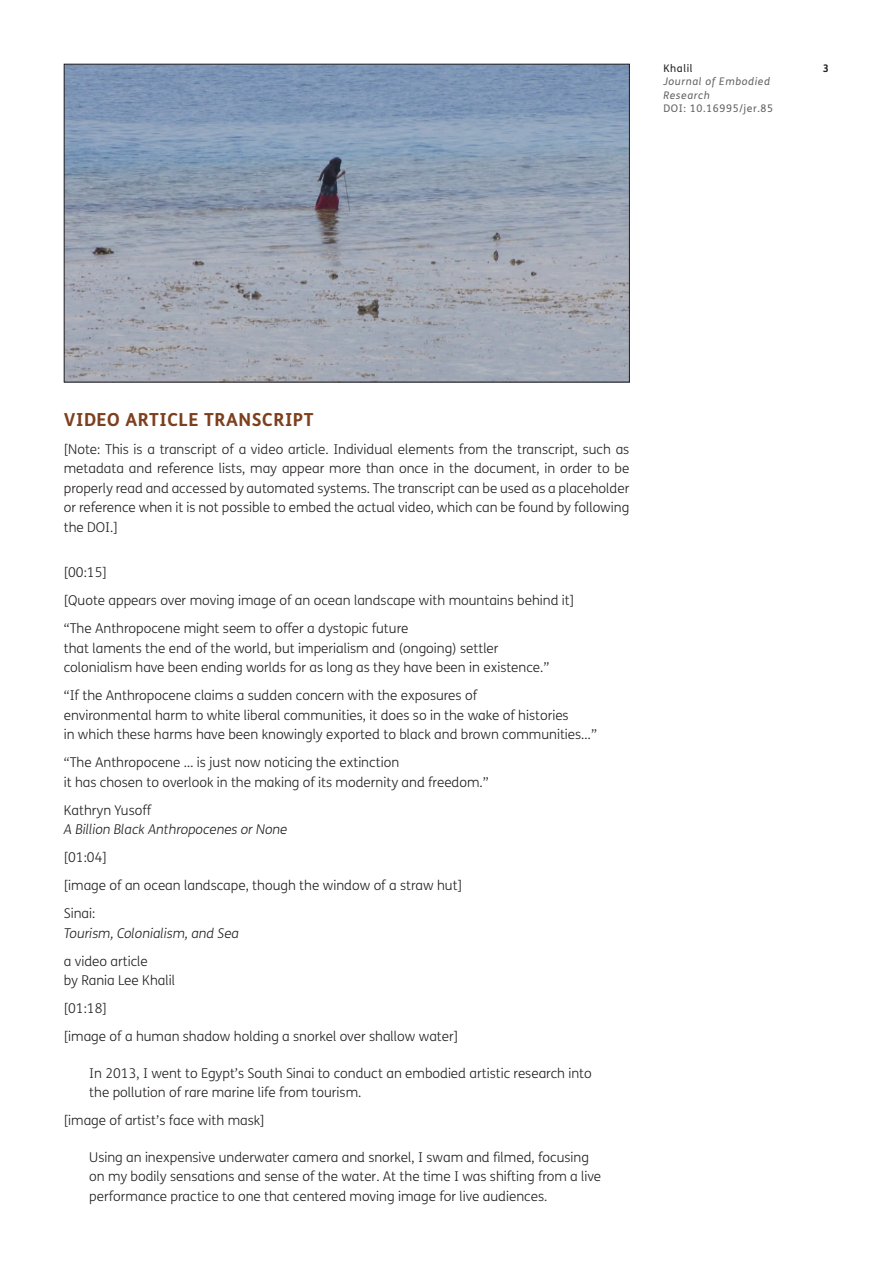
<style>
.page{position:relative;width:893px;height:1263px;background:#fff}
.page>*{position:absolute;margin:0;border:0;box-sizing:border-box;transform-origin:0 0}
.t1{font:700 18px "FS Me";letter-spacing:.03em;color:#7d3f1e}
.Body_Copy{font:300 13.5px/19.5px "FS Me";color:#231f20;text-align:justify}
.Body_Copy_copy{font:300 13.5px "FS Me";color:#231f20}
.Quoted_Text{font:300 13.5px/19.5px "FS Me";color:#231f20}
.Body_Copy-2{font:italic 300 13.5px "FS Me";color:#231f20}
.t2{font:italic 10.5px/13.5px "FS Me";letter-spacing:.06em;color:#636366}
.t3{font:10.5px "FS Me";letter-spacing:.06em;color:#636366}
.t4{font:10.5px "FS Me";letter-spacing:.06em;color:#231f20}
.t5{font:700 10.5px "FS Me";color:#231f20}
</style>
<div class="page">
<img style="left:66px;top:66px;width:562px;height:314px">
<p class="t4" style="left:663px;top:62px;width:31px">Khalil</p>
<p class="t5" style="left:823px;top:61px;width:8px">3</p>
<p class="t2" style="left:663px;top:75px;width:108px">Journal of Embodied<br>Research</p>
<p class="t3" style="left:663px;top:102px;width:111px">DOI: 10.16995/jer.85</p>
<h1 class="t1" style="left:64px;top:408px;width:251px">VIDEO ARTICLE TRANSCRIPT</h1>
<p class="Body_Copy" style="left:64px;top:440px;width:567px">[Note: This is a transcript of a video article. Individual elements from the transcript, such as metadata and reference lists, may appear more than once in the document, in order to be properly read and accessed by automated systems. The transcript can be used as a placeholder or reference when it is not possible to embed the actual video, which can be found by following the DOI.]</p>
<p class="Body_Copy" style="left:64px;top:563px;width:45px">[00:15]</p>
<p class="Body_Copy" style="left:64px;top:591px;width:512px">[Quote appears over moving image of an ocean landscape with mountains behind it]</p>
<p class="Body_Copy_copy" style="left:64px;top:620px;width:346px">“The Anthropocene might seem to offer a dystopic future</p>
<p class="Body_Copy_copy" style="left:64px;top:640px;width:436px">that laments the end of the world, but imperialism and (ongoing) settler</p>
<p class="Body_Copy" style="left:64px;top:658px;width:487px">colonialism have been ending worlds for as long as they have been in existence.”</p>
<p class="Body_Copy_copy" style="left:64px;top:688px;width:415px">“If the Anthropocene claims a sudden concern with the exposures of</p>
<p class="Body_Copy_copy" style="left:64px;top:707px;width:506px">environmental harm to white liberal communities, it does so in the wake of histories</p>
<p class="Body_Copy" style="left:64px;top:725px;width:535px">in which these harms have been knowingly exported to black and brown communities…”</p>
<p class="Body_Copy_copy" style="left:64px;top:755px;width:337px">“The Anthropocene … is just now noticing the extinction</p>
<p class="Body_Copy" style="left:64px;top:772px;width:426px">it has chosen to overlook in the making of its modernity and freedom.”</p>
<p class="Body_Copy_copy" style="left:64px;top:802px;width:89px">Kathryn Yusoff</p>
<p class="Body_Copy-2" style="left:64px;top:822px;width:225px">A Billion Black Anthropocenes or None</p>
<p class="Body_Copy" style="left:64px;top:848px;width:45px">[01:04]</p>
<p class="Body_Copy" style="left:64px;top:876px;width:400px">[image of an ocean landscape, though the window of a straw hut]</p>
<p class="Body_Copy_copy" style="left:64px;top:906px;width:33px">Sinai:</p>
<p class="Body_Copy-2" style="left:64px;top:925px;width:177px">Tourism, Colonialism, and Sea</p>
<p class="Body_Copy_copy" style="left:64px;top:953px;width:86px">a video article</p>
<p class="Body_Copy" style="left:64px;top:971px;width:113px">by Rania Lee Khalil</p>
<p class="Body_Copy" style="left:64px;top:999px;width:45px">[01:18]</p>
<p class="Body_Copy" style="left:64px;top:1027px;width:396px">[image of a human shadow holding a snorkel over shallow water]</p>
<p class="Quoted_Text" style="left:89px;top:1063px;width:504px">In 2013, I went to Egypt’s South Sinai to conduct an embodied artistic research into the pollution of rare marine life from tourism.</p>
<p class="Body_Copy" style="left:64px;top:1111px;width:202px">[image of artist’s face with mask]</p>
<p class="Quoted_Text" style="left:89px;top:1147px;width:513px">Using an inexpensive underwater camera and snorkel, I swam and filmed, focusing on my bodily sensations and sense of the water. At the time I was shifting from a live performance practice to one that centered moving image for live audiences.</p>
</div>
